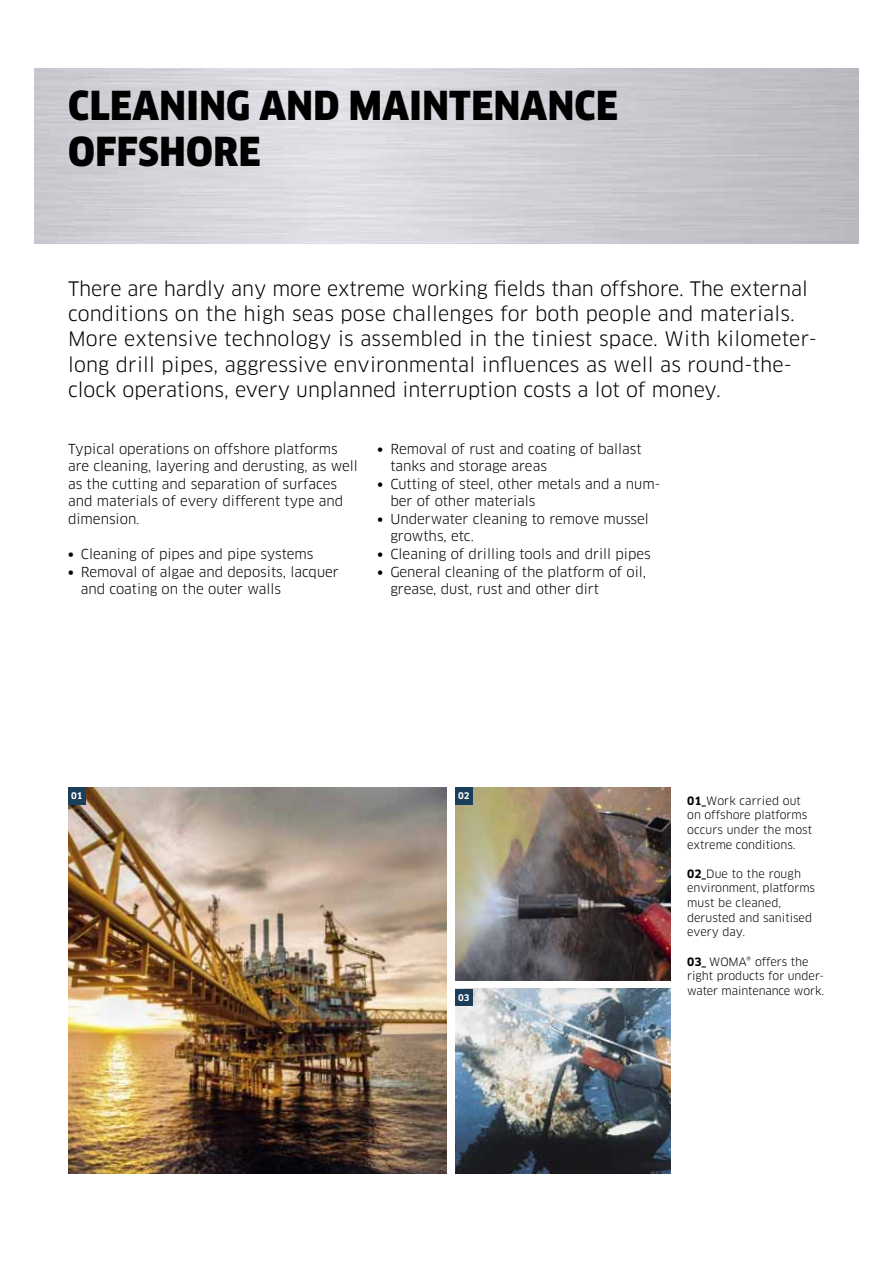
<style>
.page{position:relative;width:893px;height:1263px;background:#fff}
.page>*{position:absolute;margin:0;border:0;box-sizing:border-box;transform-origin:0 0}
.t1{font:900 39px/46px "Clan Pro Narr";letter-spacing:.01em;color:#000}
.t2{font:19.5px/25.3px "Clan Pro";letter-spacing:.01em;color:#000}
.t3{font:13.5px/17.5px "Clan Pro";color:#000}
.t4{font:11.25px/14.7px "Clan Pro";color:#000}
.t5{font:700 9px "Clan Pro";color:#fff}
.s1{font-weight:700}
</style>
<div class="page">
<img style="left:455px;top:787px;width:215px;height:193px">
<img style="left:455px;top:989px;width:215px;height:184px">
<img style="left:68px;top:787px;width:378px;height:386px">
<div style="left:68px;top:787px;width:18px;height:18px;background:#1b3e5b"></div>
<div style="left:455px;top:989px;width:18px;height:16px;background:#1b3e5b"></div>
<div style="left:455px;top:787px;width:18px;height:18px;background:#1b3e5b"></div>
<h1 class="t1" style="left:68px;top:83px;width:551px">CLEANING AND MAINTENANCE<br>OFFSHORE</h1>
<p class="t2" style="left:68px;top:276px;width:750px">There are hardly any more extreme working fields than offshore. The external conditions on the high seas pose challenges for both people and materials.<br>More extensive technology is assembled in the tiniest space. With kilometer&shy;long drill pipes, aggressive environmental influences as well as round-the&shy;clock operations, every unplanned interruption costs a lot of money.</p>
<p class="t3" style="left:68px;top:440px;width:291px">Typical operations on offshore platforms are cleaning, layering and derusting, as well as the cutting and separation of surfaces and materials of every different type and dimension.</p>
<p class="t3" style="left:68px;top:545px;width:247px"><span class="s1">•</span> Cleaning of pipes and pipe systems</p>
<p class="t3" style="left:81px;top:563px;width:260px;text-indent:-13px"><span class="s1">•</span> Removal of algae and deposits, lacquer and coating on the outer walls</p>
<p class="t3" style="left:390px;top:440px;width:253px;text-indent:-13px"><span class="s1">•</span> Removal of rust and coating of ballast tanks and storage areas</p>
<p class="t3" style="left:390px;top:475px;width:271px;text-indent:-13px"><span class="s1">•</span> Cutting of steel, other metals and a num&shy;ber of other materials</p>
<p class="t3" style="left:390px;top:510px;width:260px;text-indent:-13px"><span class="s1">•</span> Underwater cleaning to remove mussel growths, etc.</p>
<p class="t3" style="left:378px;top:545px;width:275px"><span class="s1">•</span> Cleaning of drilling tools and drill pipes</p>
<p class="t3" style="left:390px;top:563px;width:257px;text-indent:-13px"><span class="s1">•</span> General cleaning of the platform of oil, grease, dust, rust and other dirt</p>
<p class="t5" style="left:71px;top:791px;width:13px">01</p>
<p class="t5" style="left:458px;top:791px;width:13px">02</p>
<p class="t5" style="left:458px;top:992px;width:13px">03</p>
<p class="t4" style="left:687px;top:793px;width:126px"><span class="s1">01_</span>Work carried out on offshore platforms occurs under the most extreme conditions.</p>
<p class="t4" style="left:687px;top:866px;width:129px"><span class="s1">02_</span>Due to the rough environment, platforms must be cleaned, derusted and sanitised every day.</p>
<p class="t4" style="left:687px;top:954px;width:139px"><span class="s1">03_</span> WOMA® offers the right products for under&shy;water maintenance work.</p>
</div>
